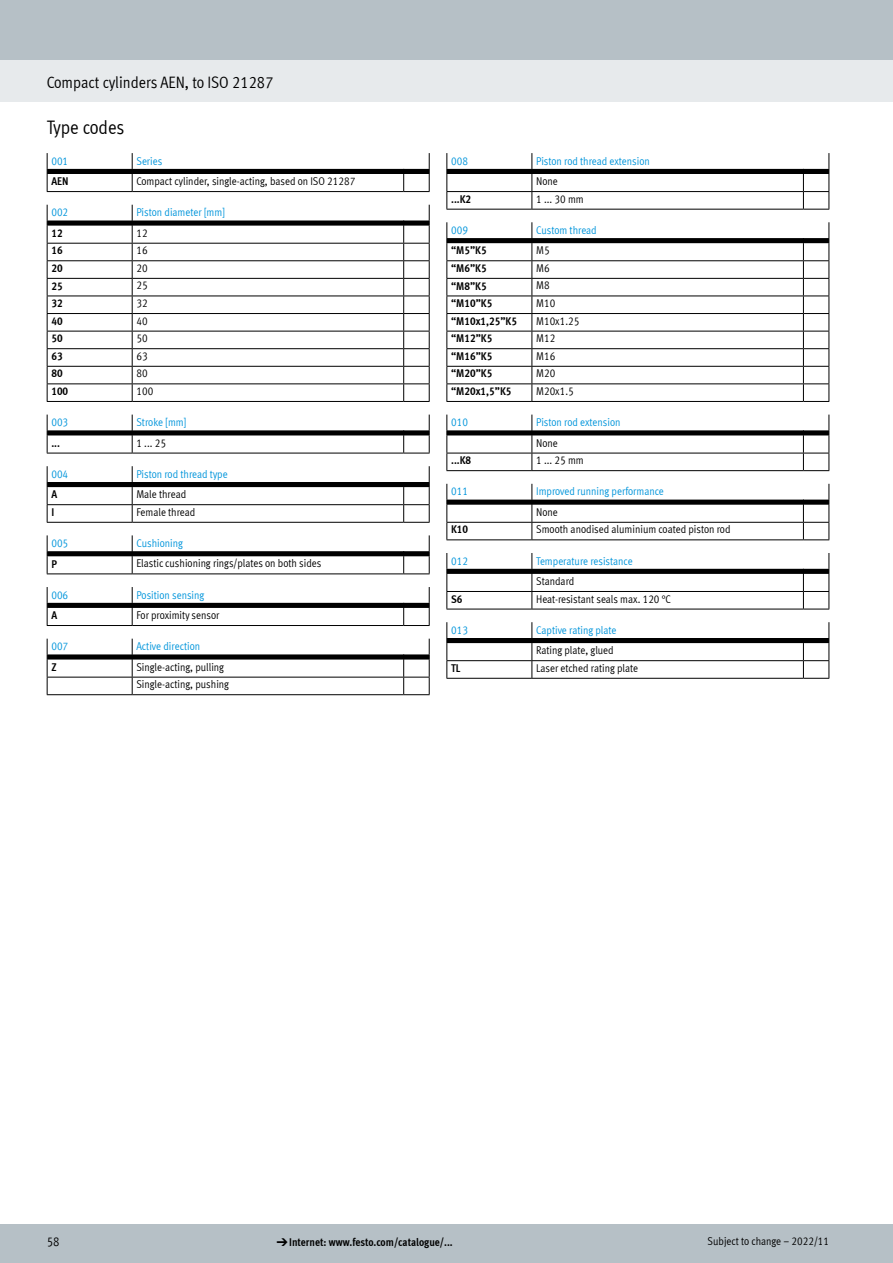
<style>
.page{position:relative;width:893px;height:1263px;background:#fff}
.page>*{position:absolute;margin:0;border:0;box-sizing:border-box;transform-origin:0 0}
.FES_title_section{font:19.5px "Meta Cond LF";color:#000}
.FES_title_family{font:16.5px "Meta Cond LF";color:#000}
.t1{font:12.75px "Meta Cond LF";color:#000}
.t2{font:11.25px/17.5px "Meta Cond LF";color:#000}
.t3{font:11.25px/20.4px "Meta Cond LF";color:#0095db}
.t4{font:700 11.25px "Meta Cond LF";color:#000}
.s1{color:#000}
.s2{font-family:"Meto Pict 182";font-weight:400}
</style>
<div class="page">
<div style="left:0;top:1225px;width:893px;height:38px;background:#b6c0c6"></div>
<div style="left:0;top:60px;width:893px;height:42px;background:#e7eaec"></div>
<div style="left:0;top:0;width:893px;height:60px;background:#b6c0c6"></div>
<svg style="left:47px;top:153px;width:383px;height:39px"></svg>
<svg style="left:47px;top:205px;width:383px;height:197px"></svg>
<svg style="left:47px;top:415px;width:383px;height:39px"></svg>
<svg style="left:47px;top:466px;width:383px;height:57px"></svg>
<svg style="left:47px;top:535px;width:383px;height:39px"></svg>
<svg style="left:47px;top:587px;width:383px;height:39px"></svg>
<svg style="left:47px;top:639px;width:383px;height:56px"></svg>
<svg style="left:446px;top:153px;width:383px;height:57px"></svg>
<svg style="left:446px;top:222px;width:383px;height:180px"></svg>
<svg style="left:446px;top:415px;width:383px;height:56px"></svg>
<svg style="left:446px;top:484px;width:383px;height:56px"></svg>
<svg style="left:446px;top:553px;width:383px;height:57px"></svg>
<svg style="left:446px;top:622px;width:383px;height:57px"></svg>
<p class="FES_title_family" style="left:47px;top:72px;width:228px">Compact cylinders AEN, to ISO 21287</p>
<p class="FES_title_section" style="left:117px;top:116px;width:9px">s</p>
<p class="FES_title_section" style="left:47px;top:118px;width:71px">Type code</p>
<p class="t3" style="left:51px;top:150px;width:18px">001</p>
<p class="t3" style="left:136px;top:150px;width:27px">Series</p>
<p class="t4" style="left:51px;top:174px;width:19px">AEN</p>
<p class="t2" style="left:136px;top:172px;width:220px">Compact cylinder, single-acting, based on ISO 21287</p>
<p class="t3" style="left:51px;top:202px;width:18px">002</p>
<p class="t3" style="left:136px;top:202px;width:90px">Piston diameter [mm]</p>
<p class="t4" style="left:51px;top:226px;width:13px">12</p>
<p class="t2" style="left:136px;top:224px;width:13px">12</p>
<p class="t4" style="left:51px;top:243px;width:13px">16</p>
<p class="t2" style="left:136px;top:241px;width:13px">16</p>
<p class="t4" style="left:51px;top:261px;width:13px">20</p>
<p class="t2" style="left:136px;top:259px;width:13px">20</p>
<p class="t4" style="left:51px;top:278px;width:13px">25</p>
<p class="t2" style="left:136px;top:276px;width:13px">25</p>
<p class="t4" style="left:51px;top:296px;width:13px">32</p>
<p class="t2" style="left:136px;top:294px;width:13px">32</p>
<p class="t4" style="left:51px;top:314px;width:13px">40</p>
<p class="t2" style="left:136px;top:312px;width:13px">40</p>
<p class="t4" style="left:51px;top:331px;width:13px">50</p>
<p class="t2" style="left:136px;top:329px;width:13px">50</p>
<p class="t4" style="left:51px;top:349px;width:13px">63</p>
<p class="t2" style="left:136px;top:347px;width:13px">63</p>
<p class="t4" style="left:51px;top:366px;width:13px">80</p>
<p class="t2" style="left:136px;top:364px;width:13px">80</p>
<p class="t4" style="left:51px;top:384px;width:18px">100</p>
<p class="t2" style="left:136px;top:382px;width:18px">100</p>
<p class="t3" style="left:51px;top:412px;width:18px">003</p>
<p class="t3" style="left:136px;top:412px;width:52px">Stroke [mm]</p>
<p class="t4" style="left:51px;top:436px;width:10px">...</p>
<p class="t2" style="left:136px;top:434px;width:31px">1 ... 25</p>
<p class="t3" style="left:51px;top:463px;width:18px">004</p>
<p class="t3" style="left:136px;top:463px;width:93px">Piston rod thread type</p>
<p class="t4" style="left:51px;top:487px;width:7px">A</p>
<p class="t2" style="left:136px;top:485px;width:51px">Male thread</p>
<p class="t4" style="left:51px;top:505px;width:4px">I</p>
<p class="t2" style="left:136px;top:503px;width:60px">Female thread</p>
<p class="t3" style="left:51px;top:532px;width:18px">005</p>
<p class="t3" style="left:136px;top:532px;width:48px">Cushioning</p>
<p class="t4" style="left:51px;top:556px;width:7px">P</p>
<p class="t2" style="left:136px;top:554px;width:186px">Elastic cushioning rings/plates on both sides</p>
<p class="t3" style="left:51px;top:584px;width:18px">006</p>
<p class="t3" style="left:136px;top:584px;width:69px">Position sensing</p>
<p class="t4" style="left:51px;top:608px;width:7px">A</p>
<p class="t2" style="left:136px;top:606px;width:85px">For proximity sensor</p>
<p class="t3" style="left:51px;top:636px;width:18px">007</p>
<p class="t3" style="left:136px;top:636px;width:65px">Active direction</p>
<p class="t4" style="left:51px;top:660px;width:7px">Z</p>
<p class="t2" style="left:136px;top:658px;width:94px">Single-acting, pulling<br>Single-acting, pushing</p>
<p class="t3" style="left:451px;top:150px;width:18px">008</p>
<p class="t3" style="left:536px;top:150px;width:115px">Piston rod thread extension<br><span class="s1">None</span></p>
<p class="t4" style="left:451px;top:192px;width:22px">...K2</p>
<p class="t2" style="left:536px;top:190px;width:49px">1 ... 30 mm</p>
<p class="t3" style="left:451px;top:219px;width:18px">009</p>
<p class="t3" style="left:536px;top:219px;width:62px">Custom thread</p>
<p class="t4" style="left:451px;top:243px;width:37px">“M5”K5</p>
<p class="t2" style="left:536px;top:241px;width:15px">M5</p>
<p class="t4" style="left:451px;top:261px;width:37px">“M6”K5</p>
<p class="t2" style="left:536px;top:259px;width:15px">M6</p>
<p class="t4" style="left:451px;top:278px;width:37px">“M8”K5</p>
<p class="t2" style="left:536px;top:276px;width:15px">M8</p>
<p class="t4" style="left:451px;top:296px;width:43px">“M10”K5</p>
<p class="t2" style="left:536px;top:294px;width:21px">M10</p>
<p class="t4" style="left:451px;top:314px;width:67px">“M10x1,25”K5</p>
<p class="t2" style="left:536px;top:312px;width:45px">M10x1.25</p>
<p class="t4" style="left:451px;top:331px;width:43px">“M12”K5</p>
<p class="t2" style="left:536px;top:329px;width:21px">M12</p>
<p class="t4" style="left:451px;top:349px;width:43px">“M16”K5</p>
<p class="t2" style="left:536px;top:347px;width:21px">M16</p>
<p class="t4" style="left:451px;top:366px;width:43px">“M20”K5</p>
<p class="t2" style="left:536px;top:364px;width:21px">M20</p>
<p class="t4" style="left:451px;top:384px;width:62px">“M20x1,5”K5</p>
<p class="t2" style="left:536px;top:382px;width:39px">M20x1.5</p>
<p class="t3" style="left:451px;top:412px;width:18px">010</p>
<p class="t3" style="left:536px;top:412px;width:86px">Piston rod extension<br><span class="s1">None</span></p>
<p class="t4" style="left:451px;top:453px;width:22px">...K8</p>
<p class="t2" style="left:536px;top:451px;width:49px">1 ... 25 mm</p>
<p class="t3" style="left:451px;top:481px;width:18px">011</p>
<p class="t3" style="left:536px;top:481px;width:129px">Improved running performance<br><span class="s1">None</span></p>
<p class="t4" style="left:451px;top:522px;width:19px">K10</p>
<p class="t2" style="left:536px;top:520px;width:196px">Smooth anodised aluminium coated piston rod</p>
<p class="t3" style="left:451px;top:550px;width:18px">012</p>
<p class="t3" style="left:536px;top:550px;width:98px">Temperature resistance<br><span class="s1">Standard</span></p>
<p class="t4" style="left:451px;top:592px;width:13px">S6</p>
<p class="t2" style="left:536px;top:590px;width:136px">Heat-resistant seals max. 120 °C</p>
<p class="t3" style="left:451px;top:619px;width:18px">013</p>
<p class="t3" style="left:536px;top:619px;width:82px">Captive rating plate<br><span class="s1">Rating plate, glued</span></p>
<p class="t4" style="left:451px;top:661px;width:11px">TL</p>
<p class="t2" style="left:536px;top:659px;width:103px">Laser etched rating plate</p>
<p class="t1" style="left:47px;top:1234px;width:14px">58</p>
<p class="t4" style="left:276px;top:1235px;width:178px"><span class="s2">d</span>Internet: www.festo.com/catalogue/...</p>
<p class="t2" style="left:708px;top:1232px;width:123px">Subject to change – 2022/11</p>
<p class="t1" style="left:823px;top:1238px;width:8px">1</p>
</div>
